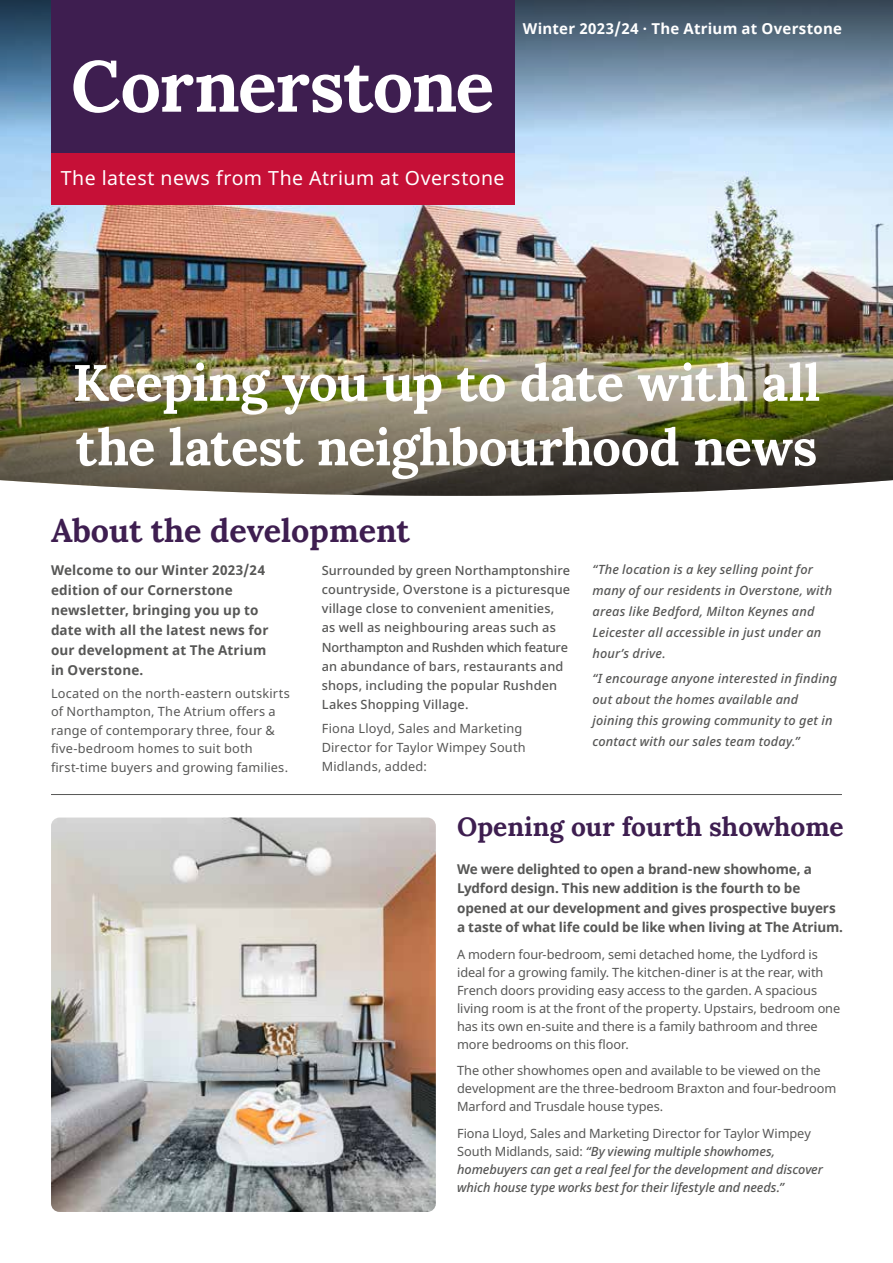
<style>
.page{position:relative;width:893px;height:1263px;background:#fff}
.page>*{position:absolute;margin:0;border:0;box-sizing:border-box;transform-origin:0 0}
.t1{font:700 72px "Lora";letter-spacing:-.02em;color:#fff}
.t2{font:700 51px/64.5px "Lora";letter-spacing:-.01em;color:#fff}
.t3{font:700 32.25px "Lora";color:#3e1e50}
.t4{font:700 26.25px "Lora";color:#3e1e50}
.t5{font:19.5px "Noto Sans";letter-spacing:.02em;color:#fff}
.t6{font:700 15px "Noto Sans";letter-spacing:.015em;color:#fff}
.t7{font:700 13.5px/20px "Noto Sans";letter-spacing:-.005em;color:#575756}
.t8{font:italic 500 12.75px/21px "Noto Sans";letter-spacing:.01em;color:#575756}
.t9{font:12.75px/18px "Noto Sans";letter-spacing:-.005em;color:#575756}
.t10{font:500 12.75px/19.2px "Noto Sans";letter-spacing:.01em;color:#575756}
.t11{font:12.75px/18.5px "Noto Sans";letter-spacing:.015em;color:#575756}
.s1{font-weight:400;font-style:normal}
</style>
<div class="page">
<img style="left:0;top:140px;width:893px;height:150px">
<img style="left:0;top:290px;width:893px;height:206px">
<svg style="left:0;top:0;width:893px;height:140px;background:#7490a8"></svg>
<img style="left:51px;top:817px;width:385px;height:395px">
<hr style="left:51px;top:794px;width:791px;height:1px;background:#575756">
<div style="left:51px;top:0;width:463px;height:153px;background:#3e1e50"></div>
<div style="left:51px;top:153px;width:463px;height:51px;background:#c61037"></div>
<h1 class="t1" style="left:71px;top:31px;width:425px">Cornerstone</h1>
<p class="t6" style="left:523px;top:17px;width:321px">Winter 2023/24 · The Atrium at Overstone</p>
<h3 class="t5" style="left:61px;top:164px;width:445px">The latest news from The Atrium at Overstone</h3>
<h2 class="t2" style="left:73px;top:347px;width:749px">Keeping you up to date with all the latest neighbourhood news</h2>
<h3 class="t3" style="left:51px;top:506px;width:360px">About the development</h3>
<p class="t7" style="left:51px;top:561px;width:219px">Welcome to our Winter 2023/24 edition of our Cornerstone newsletter, bringing you up to date with all the latest news for our development at The Atrium in Overstone.</p>
<p class="t11" style="left:51px;top:684px;width:240px">Located on the north-eastern outskirts of Northampton, The Atrium offers a range of contemporary three, four &amp; five-bedroom homes to suit both first-time buyers and growing families.</p>
<p class="t10" style="left:322px;top:561px;width:250px">Surrounded by green Northamptonshire countryside, Overstone is a picturesque village close to convenient amenities, as well as neighbouring areas such as Northampton and Rushden which feature an abundance of bars, restaurants and shops, including the popular Rushden Lakes Shopping Village.</p>
<p class="t11" style="left:322px;top:719px;width:205px;line-height:19.2px">Fiona Lloyd, Sales and Marketing<br>Director for Taylor Wimpey South<br>Midlands, added:</p>
<p class="t8" style="left:592px;top:560px;width:241px">“The location is a key selling point for many of our residents in Overstone, with areas like Bedford, Milton Keynes and Leicester all accessible in just under an hour’s drive.</p>
<p class="t8" style="left:592px;top:668px;width:246px">“I encourage anyone interested in finding out about the homes available and joining this growing community to get in contact with our sales team today.”</p>
<h3 class="t4" style="left:457px;top:807px;width:388px">Opening our fourth showhome</h3>
<p class="t7" style="left:457px;top:859px;width:388px;line-height:19.5px">We were delighted to open a brand-new showhome, a Lydford design. This new addition is the fourth to be opened at our development and gives prospective buyers a taste of what life could be like when living at The Atrium.</p>
<p class="t9" style="left:457px;top:945px;width:385px">A modern four-bedroom, semi detached home, the Lydford is ideal for a growing family. The kitchen-diner is at the rear, with French doors providing easy access to the garden. A spacious living room is at the front of the property. Upstairs, bedroom one has its own en-suite and there is a family bathroom and three more bedrooms on this floor.</p>
<p class="t9" style="left:457px;top:1062px;width:381px">The other showhomes open and available to be viewed on the development are the three-bedroom Braxton and four-bedroom<br>Marford and Trusdale house types.</p>
<p class="t8" style="left:457px;top:1124px;width:367px;line-height:18px"><span class="s1">Fiona Lloyd, Sales and Marketing Director for Taylor Wimpey South Midlands, said:</span> “By viewing multiple showhomes, homebuyers can get a real feel for the development and discover which house type works best for their lifestyle and needs.”</p>
</div>
